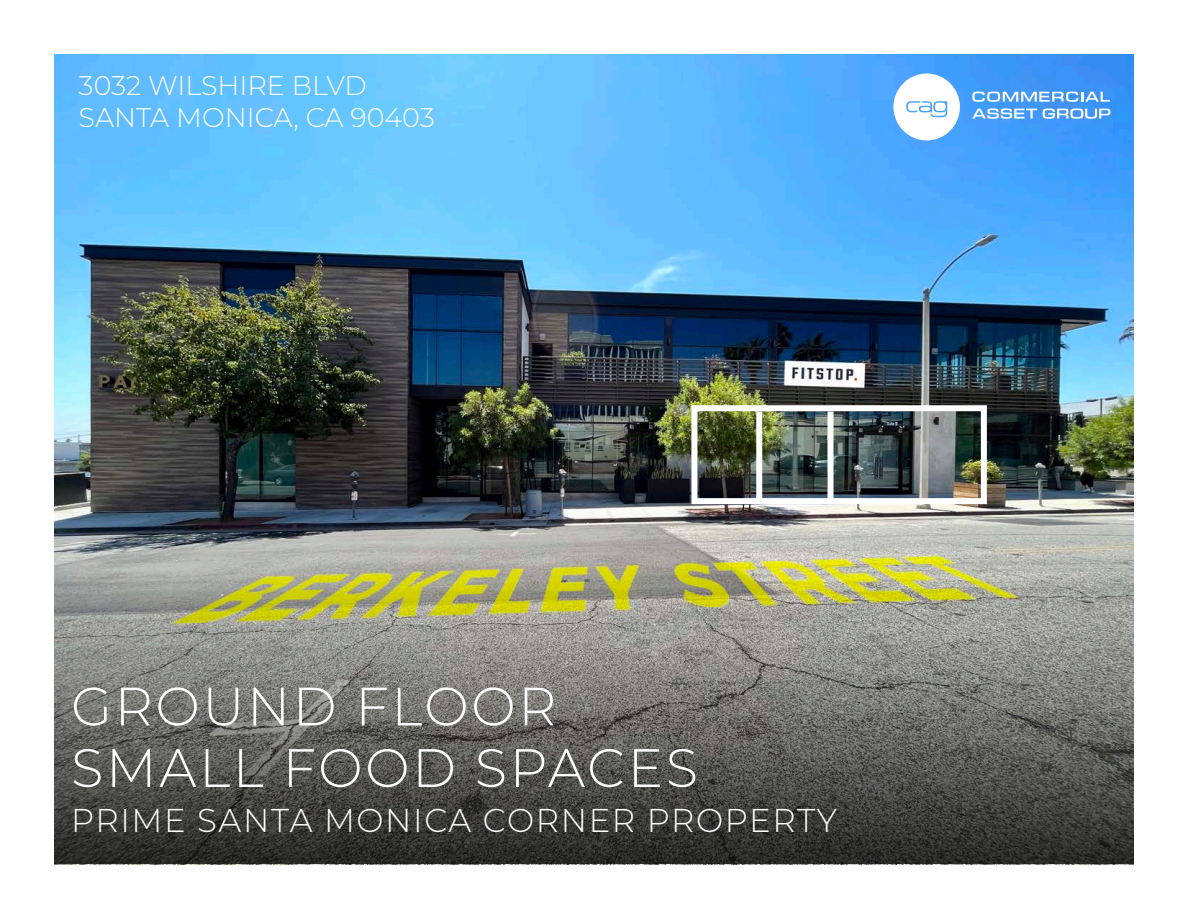
<style>
.page{position:relative;width:1188px;height:918px;background:#fff}
.page>*{position:absolute;margin:0;border:0;box-sizing:border-box;transform-origin:0 0}
.t1{font:300 54px "Montserrat";letter-spacing:.05em;color:#fff}
.t2{font:300 33px "Montserrat";letter-spacing:.05em;color:#fff}
.t3{font:300 27px "Montserrat";color:#fff}
</style>
<div class="page">
<img style="left:54px;top:54px;width:1080px;height:519px">
<svg style="left:54px;top:573px;width:1080px;height:291px;background:#6f6f62"></svg>
<svg style="left:893px;top:74px;width:67px;height:66px"></svg>
<svg style="left:972px;top:108px;width:65px;height:11px"></svg>
<svg style="left:1043px;top:108px;width:67px;height:11px"></svg>
<svg style="left:972px;top:92px;width:138px;height:10px"></svg>
<div style="left:691px;top:405px;width:296px;height:99px;border:6px solid #fff"></div>
<div style="left:756px;top:411px;width:6px;height:89px;background:#fff"></div>
<div style="left:828px;top:411px;width:6px;height:89px;background:#fff"></div>
<p class="t3" style="left:79px;top:67px;width:290px">3032 WILSHIRE BLVD</p>
<p class="t3" style="left:79px;top:99px;width:358px">SANTA MONICA, CA 90403</p>
<p class="t1" style="left:71px;top:670px;width:487px">GROUND FLOOR</p>
<p class="t1" style="left:71px;top:731px;width:628px">SMALL FOOD SPACES</p>
<p class="t2" style="left:71px;top:798px;width:767px">PRIME SANTA MONICA CORNER PROPERTY</p>
</div>
